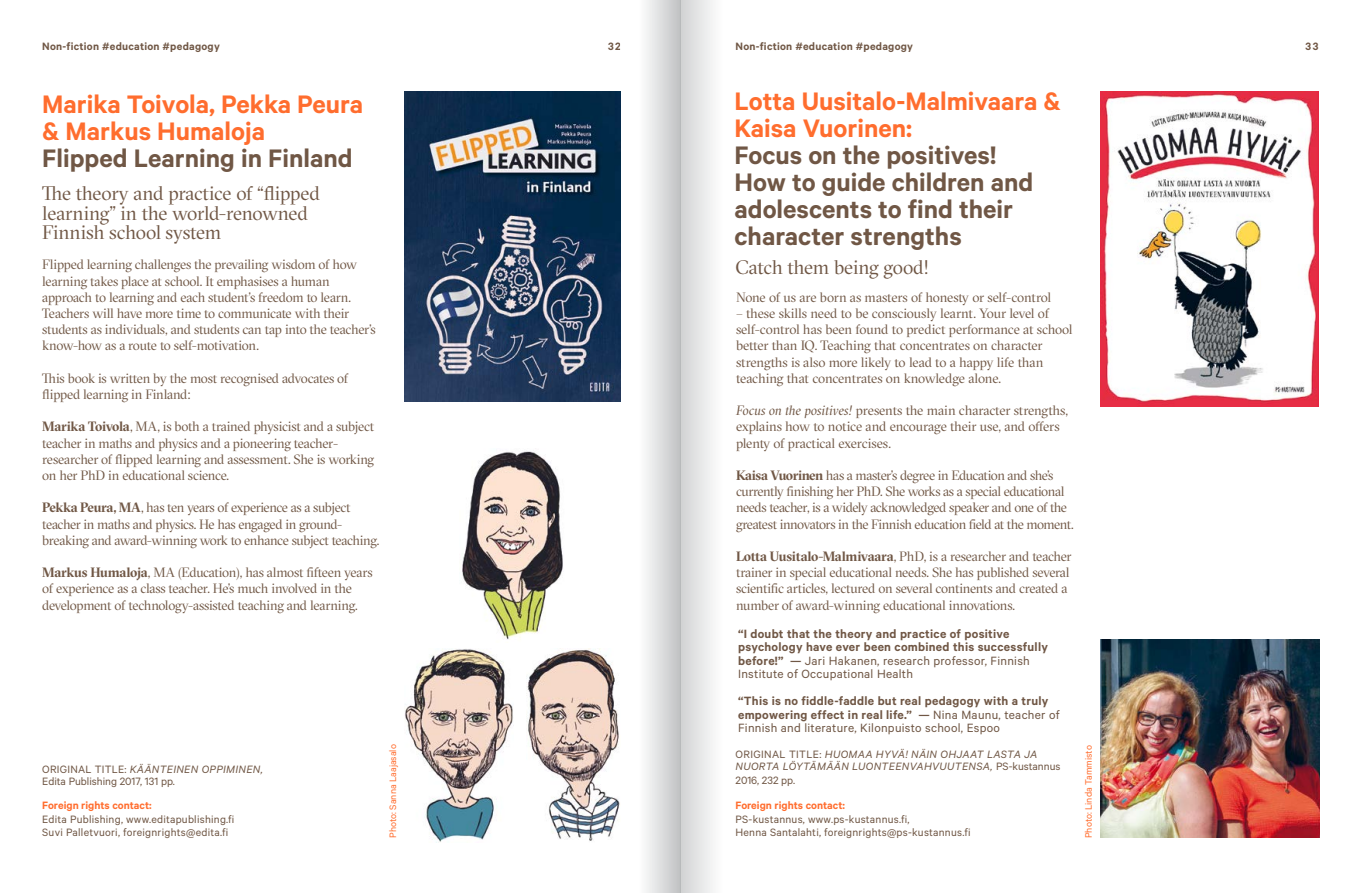
<style>
.page{position:relative;width:1361px;height:893px;background:#fff}
.page>*{position:absolute;margin:0;border:0;box-sizing:border-box;transform-origin:0 0}
.t1{font:600 28.5px/27px "Calibre";color:#705745}
.t2{font:600 28.5px/27px "Calibre";color:#ff6d2e}
.t3{font:19.5px/19.5px "GT Sectra Fine";letter-spacing:-.015em;color:#705745}
.t4{font:13.5px/16.2px "GT Sectra Fine";letter-spacing:-.02em;color:#705745}
.t5{font:600 13.5px/13.5px "Calibre";letter-spacing:.02em;color:#705745}
.t6{font:12px/13.5px "Calibre";letter-spacing:.02em;color:#705745}
.t7{font:italic 12px/12px "Calibre";letter-spacing:.03em;color:#705745}
.t8{font:12px/12px "Calibre";color:#705745}
.t9{font:600 12px "Calibre";letter-spacing:.02em;color:#705745}
.t10{font:600 12px "Calibre";color:#ff6d2e}
.t11{font:10.5px "Calibre";color:#ff6d2e}
.s1{font-weight:700}
.s2{font-style:italic}
.s3{font-weight:400}
.s4{font-style:normal}
</style>
<div class="page">
<div style="left:680px;top:0;width:60px;height:893px;background:linear-gradient(to right,#d5d6d7,#fff)"></div>
<div style="left:621px;top:0;width:59px;height:893px;background:linear-gradient(to right,#fff,#c7c8ca)"></div>
<img style="left:1100px;top:91px;width:218px;height:315px">
<img style="left:1100px;top:639px;width:219px;height:198px">
<img style="left:527px;top:648px;width:93px;height:193px">
<img style="left:405px;top:649px;width:108px;height:194px">
<img style="left:462px;top:451px;width:101px;height:189px">
<img style="left:405px;top:91px;width:216px;height:311px">
<p class="t9" style="left:42px;top:39px;width:179px">Non-fiction #education #pedagogy</p>
<h1 class="t2" style="left:42px;top:90px;width:322px">Marika Toivola, Pekka Peura &amp; Markus Humaloja</h1>
<h1 class="t1" style="left:42px;top:144px;width:312px">Flipped Learning in Finland</h1>
<h2 class="t3" style="left:42px;top:183px;width:279px">The theory and practice of “flipped learning” in the world-renowned<br>Finnish school system</h2>
<p class="t4" style="left:42px;top:256px;width:335px">Flipped learning challenges the prevailing wisdom of how learning takes place at school. It emphasises a human approach to learning and each student’s freedom to learn.<br>Teachers will have more time to communicate with their students as individuals, and students can tap into the teacher’s know-how as a route to self-motivation.</p>
<p class="t4" style="left:42px;top:370px;width:307px">This book is written by the most recognised advocates of flipped learning in Finland:</p>
<p class="t4" style="left:42px;top:418px;width:333px"><span class="s1">Marika Toivola</span>, MA, is both a trained physicist and a subject teacher in maths and physics and a pioneering teacher&shy;researcher of flipped learning and assessment. She is working on her PhD in educational science.</p>
<p class="t4" style="left:42px;top:499px;width:338px"><span class="s1">Pekka Peura, MA</span>, has ten years of experience as a subject teacher in maths and physics. He has engaged in ground&shy;breaking and award-winning work to enhance subject teaching.</p>
<p class="t4" style="left:42px;top:564px;width:332px"><span class="s1">Markus Humaloja</span>, MA (Education), has almost fifteen years of experience as a class teacher. He’s much involved in the development of technology-assisted teaching and learning.</p>
<p class="t8" style="left:42px;top:763px;width:222px">ORIGINAL TITLE: <span class="s2">KÄÄNTEINEN OPPIMINEN,<br></span>Edita Publishing 2017, 131 pp.</p>
<p class="t10" style="left:42px;top:798px;width:111px">Foreign rights contact:</p>
<p class="t6" style="left:42px;top:812px;width:194px">Edita Publishing, www.editapublishing.fi<br>Suvi Palletvuori, foreignrights@edita.fi</p>
<p class="t11" style="left:387px;top:838px;width:95px;rotate:-90deg">Photo: Sanna Laajasalo</p>
<p class="t9" style="left:735px;top:39px;width:179px">Non-fiction #education #pedagogy</p>
<p class="t9" style="left:608px;top:39px;width:14px">32</p>
<p class="t9" style="left:1305px;top:39px;width:14px">33</p>
<h1 class="t2" style="left:734px;top:86px;width:328px">Lotta Uusitalo-Malmivaara &amp;<br>Kaisa Vuorinen:</h1>
<h1 class="t1" style="left:734px;top:140px;width:300px">Focus on the positives!<br>How to guide children and adolescents to find their character strengths</h1>
<h2 class="t3" style="left:735px;top:257px;width:195px">Catch them being good!</h2>
<p class="t4" style="left:736px;top:289px;width:317px">None of us are born as masters of honesty or self-control</p>
<p class="t4" style="left:736px;top:305px;width:338px">– these skills need to be consciously learnt. Your level of self-control has been found to predict performance at school better than IQ. Teaching that concentrates on character strengths is also more likely to lead to a happy life than teaching that concentrates on knowledge alone.</p>
<p class="t4" style="left:736px;top:402px;width:333px"><span class="s2">Focus on the positives!</span> presents the main character strengths, explains how to notice and encourage their use, and offers plenty of practical exercises.</p>
<p class="t4" style="left:736px;top:467px;width:339px"><span class="s1">Kaisa Vuorinen</span> has a master’s degree in Education and she’s currently finishing her PhD. She works as a special educational needs teacher, is a widely acknowledged speaker and one of the greatest innovators in the Finnish education field at the moment.</p>
<p class="t4" style="left:736px;top:548px;width:337px"><span class="s1">Lotta Uusitalo-Malmivaara</span>, PhD, is a researcher and teacher trainer in special educational needs. She has published several scientific articles, lectured on several continents and created a number of award-winning educational innovations.</p>
<p class="t5" style="left:738px;top:626px;width:311px">“I doubt that the theory and practice of positive psychology have ever been combined this successfully before!” — <span class="s3">Jari Hakanen, research professor, Finnish Institute of Occupational Health</span></p>
<p class="t5" style="left:738px;top:694px;width:323px">“This is no fiddle-faddle but real pedagogy with a truly empowering effect in real life.” — <span class="s3">Nina Maunu, teacher of<br>Finnish and literature, Kilonpuisto school, Espoo</span></p>
<p class="t7" style="left:735px;top:748px;width:326px"><span class="s4">ORIGINAL TITLE:</span> HUOMAA HYVÄ! NÄIN OHJAAT LASTA JA<br>NUORTA LÖYTÄMÄÄN LUONTEENVAHVUUTENSA, <span class="s4">PS-kustannus</span></p>
<p class="t8" style="left:735px;top:774px;width:61px">2016, 232 pp.</p>
<p class="t10" style="left:735px;top:798px;width:111px">Foreign rights contact:</p>
<p class="t6" style="left:735px;top:812px;width:237px">PS-kustannus, www.ps-kustannus.fi,<br>Henna Santalahti, foreignrights@ps-kustannus.fi</p>
<p class="t11" style="left:1082px;top:838px;width:94px;rotate:-90deg">Photo: Linda Tammisto</p>
</div>
